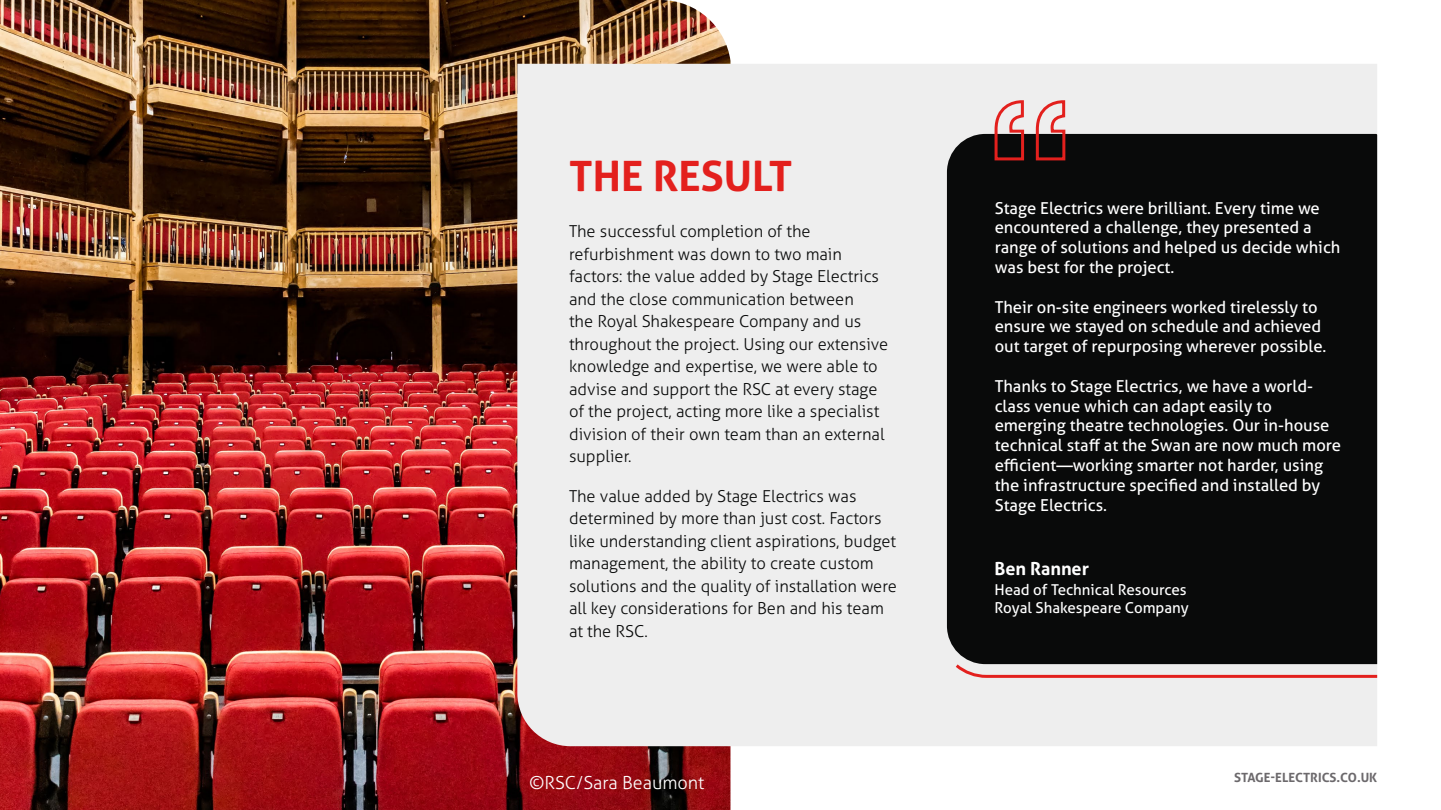
<style>
.page{position:relative;width:1441px;height:810px;background:#fff}
.page>*{position:absolute;margin:0;border:0;box-sizing:border-box;transform-origin:0 0}
.t1{font:700 42px "Aller";color:#e3201d}
.t2{font:300 18px "Aller";color:#fff}
.t3{font:700 18px "Aller";color:#fff}
.t4{font:300 16.5px/22.5px "Aller";color:#090a0a}
.t5{font:16.5px/19.8px "Aller";color:#fff}
.t6{font:15px/18px "Aller";color:#fff}
.t7{font:700 12.75px "Aller";color:#6c696c}
</style>
<div class="page">
<img style="left:0;top:0;width:730px;height:810px">
<div style="left:517px;top:64px;width:859px;height:682px;background:#eee"></div>
<div style="left:946px;top:134px;width:430px;height:530px;background:#090a0a"></div>
<svg style="left:992px;top:99px;width:74px;height:63px;background:#9c706f"></svg>
<svg style="left:952px;top:661px;width:426px;height:18px;background:#c6a6a5"></svg>
<h1 class="t1" style="left:569px;top:150px;width:225px">THE RESULT</h1>
<p class="t4" style="left:569px;top:220px;width:321px">The successful completion of the refurbishment was down to two main factors: the value added by Stage Electrics and the close communication between<br>the Royal Shakespeare Company and us throughout the project. Using our extensive knowledge and expertise, we were able to advise and support the RSC at every stage of the project, acting more like a specialist division of their own team than an external supplier.</p>
<p class="t4" style="left:569px;top:485px;width:329px">The value added by Stage Electrics was determined by more than just cost. Factors like understanding client aspirations, budget management, the ability to create custom solutions and the quality of installation were all key considerations for Ben and his team at the RSC.</p>
<p class="t2" style="left:529px;top:771px;width:177px">©RSC/Sara Beaumont</p>
<p class="t5" style="left:994px;top:198px;width:347px">Stage Electrics were brilliant. Every time we encountered a challenge, they presented a range of solutions and helped us decide which was best for the project.</p>
<p class="t5" style="left:994px;top:297px;width:333px">Their on-site engineers worked tirelessly to ensure we stayed on schedule and achieved out target of repurposing wherever possible.</p>
<p class="t5" style="left:994px;top:376px;width:348px">Thanks to Stage Electrics, we have a world&shy;class venue which can adapt easily to emerging theatre technologies. Our in-house technical staff at the Swan are now much more efficient—working smarter not harder, using the infrastructure specified and installed by Stage Electrics.</p>
<p class="t3" style="left:994px;top:557px;width:96px">Ben Ranner</p>
<p class="t6" style="left:994px;top:580px;width:196px">Head of Technical Resources<br>Royal Shakespeare Company</p>
<p class="t7" style="left:1233px;top:769px;width:145px">STAGE-ELECTRICS.CO.UK</p>
</div>
